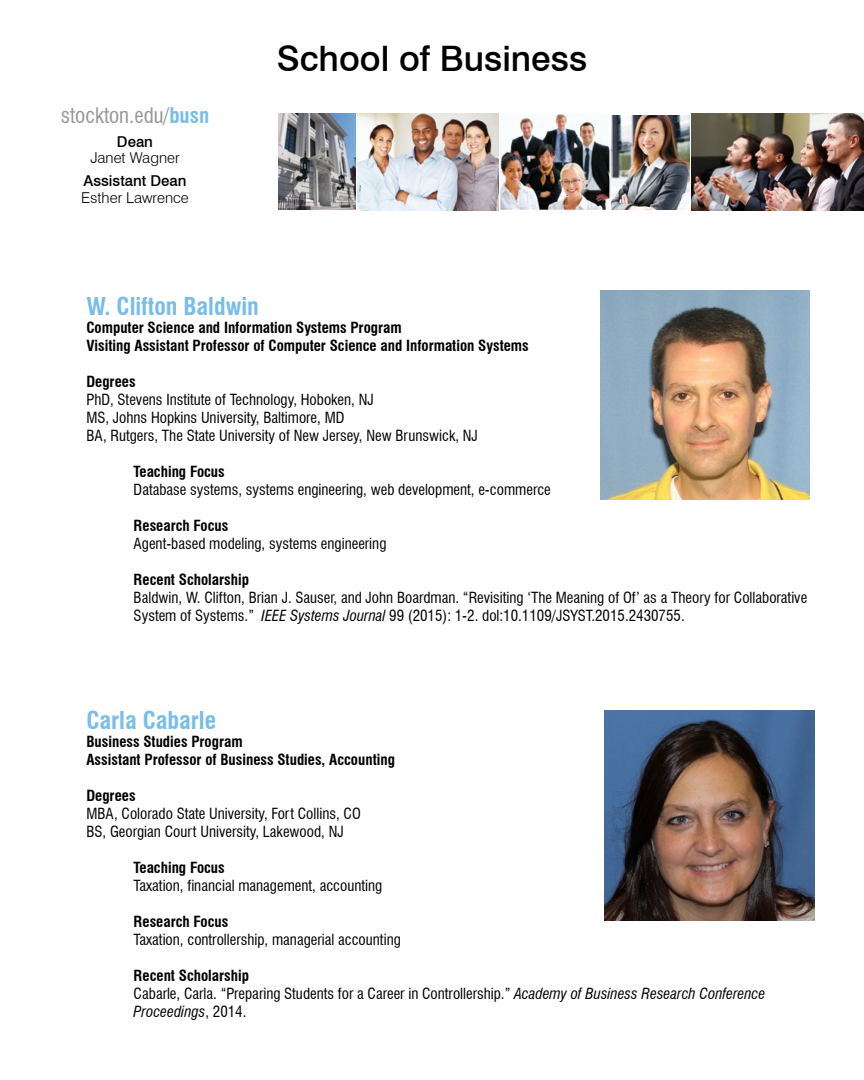
<style>
.page{position:relative;width:864px;height:1080px;background:#fff}
.page>*{position:absolute;margin:0;border:0;box-sizing:border-box;transform-origin:0 0}
.t1{font:500 35.1px "Swiss 721 BT";color:#000}
.t2{font:700 condensed 24px "Swiss 721 BT";color:#79bde8}
.t3{font:condensed 21px "Swiss 721 BT";color:#939598}
.t4{font:condensed 15px/18px "Swiss 721 BT";color:#000}
.t5{font:700 condensed 15px/18px "Swiss 721 BT";color:#000}
.t6{font:300 15px "Swiss 721 BT";color:#000}
.t7{font:500 15px "Swiss 721 BT";color:#000}
.s1{font-weight:700;color:#79bde8}
.s2{font-style:italic}
.s3{font-weight:700}
</style>
<div class="page">
<img style="left:601px;top:290px;width:209px;height:210px">
<img style="left:604px;top:711px;width:210px;height:210px">
<img style="left:278px;top:114px;width:77px;height:96px">
<img style="left:357px;top:114px;width:251px;height:96px">
<div style="left:499px;top:113px;width:112px;height:98px;border:2px solid #fff"></div>
<img style="left:612px;top:114px;width:252px;height:96px">
<h3 class="t3" style="left:61px;top:103px;width:150px">stockton.edu/<span class="s1">busn</span></h3>
<p class="t7" style="left:117px;top:132px;width:38px">Dean</p>
<p class="t6" style="left:90px;top:149px;width:91px">Janet Wagner</p>
<p class="t7" style="left:84px;top:172px;width:104px">Assistant Dean</p>
<p class="t6" style="left:81px;top:188px;width:109px">Esther Lawrence</p>
<h1 class="t1" style="left:277px;top:38px;width:312px">School of Business</h1>
<h2 class="t2" style="left:86px;top:292px;width:174px">W. Clifton Baldwin</h2>
<p class="t5" style="left:86px;top:319px;width:444px">Computer Science and Information Systems Program<br>Visiting Assistant Professor of Computer Science and Information Systems</p>
<p class="t5" style="left:86px;top:373px;width:51px">Degrees</p>
<p class="t4" style="left:86px;top:391px;width:393px">PhD, Stevens Institute of Technology, Hoboken, NJ<br>MS, Johns Hopkins University, Baltimore, MD<br>BA, Rutgers, The State University of New Jersey, New Brunswick, NJ</p>
<p class="t5" style="left:134px;top:463px;width:93px">Teaching Focus</p>
<p class="t4" style="left:134px;top:481px;width:419px">Database systems, systems engineering, web development, e-commerce</p>
<p class="t5" style="left:134px;top:517px;width:96px">Research Focus</p>
<p class="t4" style="left:134px;top:535px;width:254px">Agent-based modeling, systems engineering</p>
<p class="t5" style="left:134px;top:571px;width:117px">Recent Scholarship</p>
<p class="t4" style="left:134px;top:589px;width:675px">Baldwin, W. Clifton, Brian J. Sauser, and John Boardman. “Revisiting ‘The Meaning of Of’ as a Theory for Collaborative<br>System of Systems.” <span class="s2">IEEE Systems Journal</span> 99 (2015): 1-2. dol:10.1109/JSYST.2015.2430755.</p>
<h2 class="t2" style="left:86px;top:706px;width:131px">Carla Cabarle</h2>
<p class="t5" style="left:86px;top:732px;width:310px">Business Studies Program<br>Assistant Professor of Business Studies, Accounting</p>
<p class="t5" style="left:86px;top:786px;width:51px">Degrees</p>
<p class="t4" style="left:86px;top:804px;width:276px">MBA, Colorado State University, Fort Collins, CO<br>BS, Georgian Court University, Lakewood, NJ</p>
<p class="t5" style="left:134px;top:858px;width:93px">Teaching Focus</p>
<p class="t4" style="left:134px;top:876px;width:250px">Taxation, financial management, accounting</p>
<p class="t5" style="left:134px;top:912px;width:96px">Research Focus</p>
<p class="t4" style="left:134px;top:930px;width:269px">Taxation, controllership, managerial accounting</p>
<p class="t4" style="left:134px;top:966px;width:633px"><span class="s3">Recent Scholarship<br></span>Cabarle, Carla. “Preparing Students for a Career in Controllership.” <span class="s2">Academy of Business Research Conference<br>Proceedings</span>, 2014.</p>
</div>
